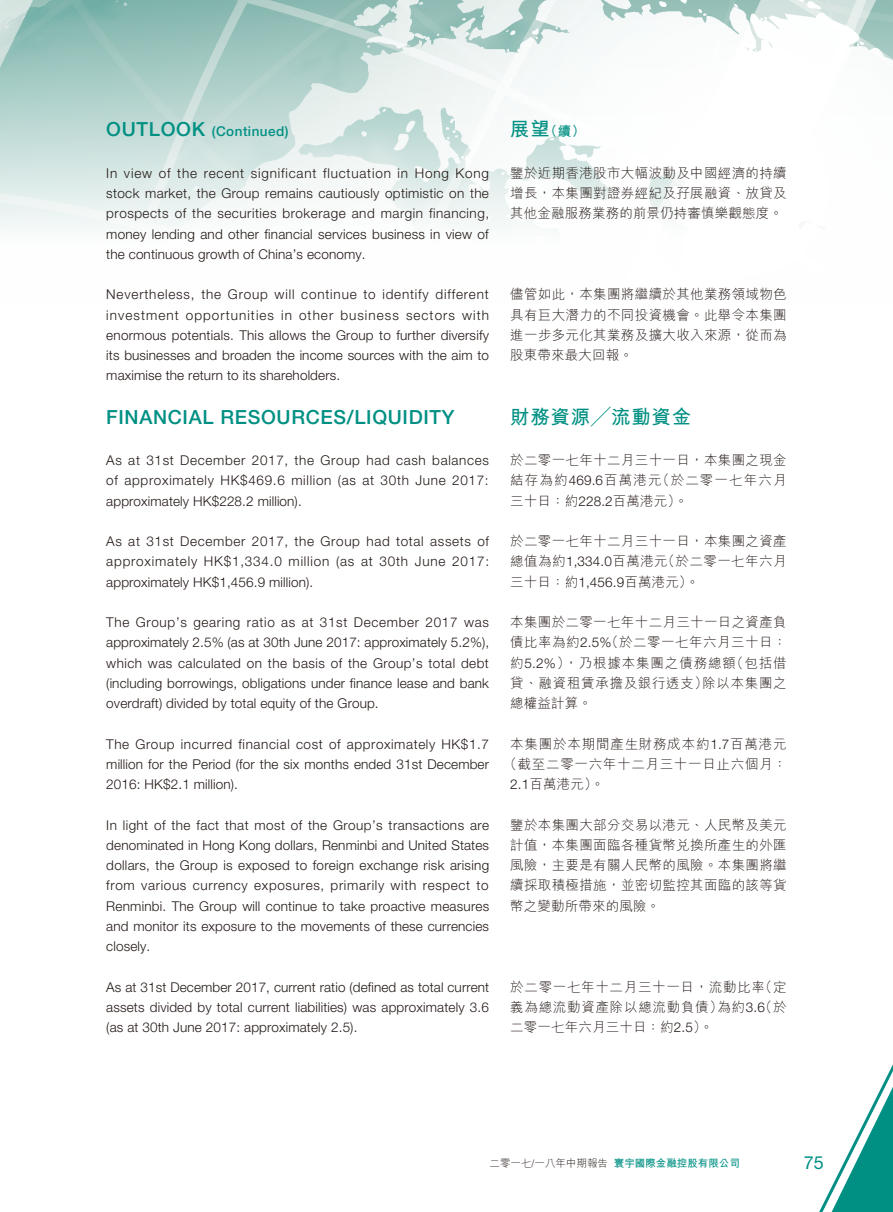
<style>
.page{position:relative;width:893px;height:1212px;background:#fff}
.page>*{position:absolute;margin:0;border:0;box-sizing:border-box;transform-origin:0 0}
.t1{font:500 19.5px "Helvetica Neue LT Std";letter-spacing:.035em;color:#009083}
.t2{font:700 19.5px "M Hei HK";letter-spacing:.035em;color:#009083}
.t3{font:18px "Helvetica Neue LT Std";color:#009083}
.t4{font:300 13.5px/20.2px "Helvetica Neue LT Std";letter-spacing:.01em;color:#231916;text-align:justify}
.t5{font:300 13.5px/20.2px "M Hei HK";letter-spacing:.025em;color:#231916;text-align:justify}
.t6{font:300 13.5px "M Hei HK";letter-spacing:.06em;color:#231916}
.t7{font:300 13.5px "M Hei HK";letter-spacing:.05em;color:#231916}
.t8{font:500 13.5px "Helvetica Neue LT Std";letter-spacing:.035em;color:#009083}
.t9{font:700 13.5px "M Hei HK";color:#009083}
.t10{font:300 10.5px "M Hei HK";color:#231916}
.s1{font-size:19.5px}
.s2{font-family:"Helvetica Neue LT Std"}
.s3{font-weight:700;color:#009083}
</style>
<div class="page">
<img style="left:0;top:0;width:893px;height:229px">
<svg style="left:819px;top:1064px;width:74px;height:148px"></svg>
<p class="t8" style="left:106px;top:124px;width:184px"><span class="s1">OUTLOOK</span> (Continued)</p>
<p class="t4" style="left:106px;top:163px;width:384px">In view of the recent significant fluctuation in Hong Kong stock market, the Group remains cautiously optimistic on the prospects of the securities brokerage and margin financing, money lending and other financial services business in view of the continuous growth of China’s economy.</p>
<p class="t4" style="left:106px;top:284px;width:384px">Nevertheless, the Group will continue to identify different investment opportunities in other business sectors with enormous potentials. This allows the Group to further diversify its businesses and broaden the income sources with the aim to maximise the return to its shareholders.</p>
<h1 class="t1" style="left:106px;top:405px;width:350px">FINANCIAL RESOURCES/LIQUIDITY</h1>
<p class="t4" style="left:106px;top:450px;width:384px">As at 31st December 2017, the Group had cash balances of approximately HK$469.6 million (as at 30th June 2017: approximately HK$228.2 million).</p>
<p class="t4" style="left:106px;top:531px;width:384px">As at 31st December 2017, the Group had total assets of approximately HK$1,334.0 million (as at 30th June 2017: approximately HK$1,456.9 million).</p>
<p class="t4" style="left:106px;top:612px;width:384px">The Group’s gearing ratio as at 31st December 2017 was approximately 2.5% (as at 30th June 2017: approximately 5.2%), which was calculated on the basis of the Group’s total debt (including borrowings, obligations under finance lease and bank overdraft) divided by total equity of the Group.</p>
<p class="t4" style="left:106px;top:733px;width:384px">The Group incurred financial cost of approximately HK$1.7 million for the Period (for the six months ended 31st December 2016: HK$2.1 million).</p>
<p class="t4" style="left:106px;top:814px;width:384px">In light of the fact that most of the Group’s transactions are denominated in Hong Kong dollars, Renminbi and United States dollars, the Group is exposed to foreign exchange risk arising from various currency exposures, primarily with respect to Renminbi. The Group will continue to take proactive measures and monitor its exposure to the movements of these currencies closely.</p>
<p class="t4" style="left:106px;top:976px;width:384px">As at 31st December 2017, current ratio (defined as total current assets divided by total current liabilities) was approximately 3.6 (as at 30th June 2017: approximately 2.5).</p>
<p class="t9" style="left:510px;top:122px;width:77px"><span class="s1">展望</span>（續）</p>
<p class="t5" style="left:510px;top:162px;width:278px">鑒於近期香港股市大幅波動及中國經濟的持續增長，本集團對證券經紀及孖展融資、放貸及其他金融服務業務的前景仍持審慎樂觀態度。</p>
<p class="t5" style="left:510px;top:284px;width:278px">儘管如此，本集團將繼續於其他業務領域物色具有巨大潛力的不同投資機會。此舉令本集團進一步多元化其業務及擴大收入來源，從而為股東帶來最大回報。</p>
<h1 class="t2" style="left:510px;top:402px;width:182px">財務資源╱流動資金</h1>
<p class="t5" style="left:510px;top:450px;width:278px">於二零一七年十二月三十一日，本集團之現金結存為約<span class="s2">469.6</span>百萬港元（於二零一七年六月三十日：約<span class="s2">228.2</span>百萬港元）。</p>
<p class="t5" style="left:510px;top:531px;width:278px">於二零一七年十二月三十一日，本集團之資產總值為約<span class="s2">1,334.0</span>百萬港元（於二零一七年六月三十日：約<span class="s2">1,456.9</span>百萬港元）。</p>
<p class="t5" style="left:510px;top:612px;width:278px">本集團於二零一七年十二月三十一日之資產負債比率為約<span class="s2">2.5%</span>（於二零一七年六月三十日：約<span class="s2">5.2%</span>），乃根據本集團之債務總額（包括借貸、融資租賃承擔及銀行透支）除以本集團之總權益計算。</p>
<p class="t6" style="left:510px;top:737px;width:278px">本集團於本期間產生財務成本約<span class="s2">1.7</span>百萬港元</p>
<p class="t7" style="left:503px;top:757px;width:285px">（截至二零一六年十二月三十一日止六個月：</p>
<p class="t5" style="left:510px;top:774px;width:96px"><span class="s2">2.1</span>百萬港元）。</p>
<p class="t5" style="left:510px;top:814px;width:278px">鑒於本集團大部分交易以港元、人民幣及美元計值，本集團面臨各種貨幣兌換所產生的外匯風險，主要是有關人民幣的風險。本集團將繼續採取積極措施，並密切監控其面臨的該等貨幣之變動所帶來的風險。</p>
<p class="t5" style="left:510px;top:976px;width:278px">於二零一七年十二月三十一日，流動比率（定義為總流動資產除以總流動負債）為約<span class="s2">3.6</span>（於二零一七年六月三十日：約<span class="s2">2.5</span>）。</p>
<p class="t10" style="left:490px;top:1158px;width:252px">二零一七/一八年中期報告 <span class="s3">寰宇國際金融控股有限公司</span></p>
<h2 class="t3" style="left:804px;top:1151px;width:22px">75</h2>
</div>
